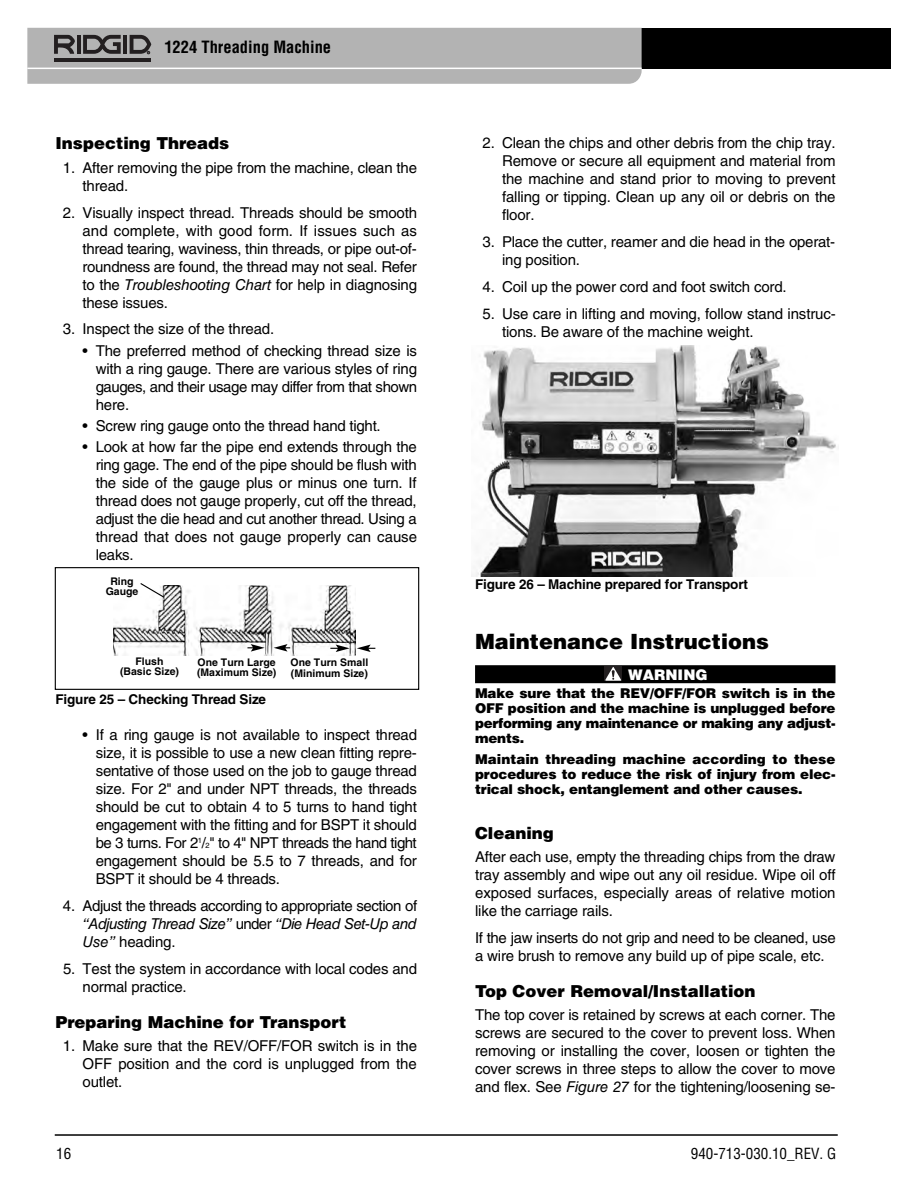
<style>
.page{position:relative;width:918px;height:1188px;background:#fff}
.page>*{position:absolute;margin:0;border:0;box-sizing:border-box;transform-origin:0 0}
.t1{font:900 21px "Helvetica LT Std";color:#000}
.t2{font:900 16.5px "Helvetica LT Std";color:#000}
.t3{font:700 condensed 16.5px "Helvetica LT Std";color:#000}
.t4{font:15px/18px "Helvetica LT Std";letter-spacing:-.01em;color:#000;text-align:justify}
.t5{font:condensed 15px "Helvetica LT Std";color:#000}
.t6{font:900 14.7px "Helvetica LT Std";color:#fff}
.t7{font:900 13.5px/15px "Helvetica LT Std";letter-spacing:-.015em;color:#000;text-align:justify}
.t8{font:700 13.5px "Helvetica LT Std";letter-spacing:-.01em;color:#000}
.t9{font:700 10.5px/10.5px "Helvetica LT Std";color:#000;text-align:center}
.s1{font-style:italic}
.s2{font-size:7.5px}
</style>
<div class="page">
<div style="left:475px;top:665px;width:361px;height:18px;background:#000"></div>
<div style="left:604px;top:666px;width:18px;height:15px;background:#231f20"></div>
<svg style="left:605px;top:667px;width:16px;height:14px"></svg>
<hr style="left:55px;top:1134px;width:783px;height:2px;background:#000">
<div style="left:463px;top:28px;width:428px;height:41px;background:#000"></div>
<svg style="left:27px;top:28px;width:615px;height:56px"></svg>
<img style="left:472px;top:345px;width:364px;height:231px">
<img style="left:113px;top:586px;width:243px;height:70px">
<div style="left:55px;top:567px;width:364px;height:123px;border:1px solid #000"></div>
<svg style="left:247px;top:644px;width:18px;height:8px"></svg>
<svg style="left:274px;top:644px;width:16px;height:8px"></svg>
<svg style="left:330px;top:645px;width:20px;height:7px"></svg>
<svg style="left:357px;top:645px;width:18px;height:7px"></svg>
<svg style="left:139px;top:583px;width:26px;height:16px"></svg>
<p class="t3" style="left:164px;top:41px;width:168px">1224 Threading Machine</p>
<p class="t2" style="left:56px;top:137px;width:175px">Inspecting Threads</p>
<p class="t4" style="left:82px;top:160px;width:336px;text-indent:-20px">1. After removing the pipe from the machine, clean the thread.</p>
<p class="t4" style="left:82px;top:205px;width:336px;text-indent:-19px">2. Visually inspect thread. Threads should be smooth and complete, with good form. If issues such as thread tearing, waviness, thin threads, or pipe out-of&shy;roundness are found, the thread may not seal. Refer to the <span class="s1">Troubleshooting Chart</span> for help in diagnosing these issues.</p>
<p class="t4" style="left:63px;top:322px;width:213px">3. Inspect the size of the thread.</p>
<p class="t4" style="left:96px;top:343px;width:323px;text-indent:-13px">• The preferred method of checking thread size is with a ring gauge. There are various styles of ring gauges, and their usage may differ from that shown here.</p>
<p class="t4" style="left:82px;top:418px;width:300px">• Screw ring gauge onto the thread hand tight.</p>
<p class="t4" style="left:96px;top:439px;width:323px;text-indent:-13px">• Look at how far the pipe end extends through the ring gage. The end of the pipe should be flush with the side of the gauge plus or minus one turn. If thread does not gauge properly, cut off the thread, adjust the die head and cut another thread. Using a thread that does not gauge properly can cause leaks.</p>
<p class="t9" style="left:106px;top:577px;width:34px">Ring<br>Gauge</p>
<p class="t9" style="left:120px;top:657px;width:60px">Flush (Basic Size)</p>
<p class="t9" style="left:197px;top:658px;width:81px;text-align:left">One Turn Large (Maximum Size)</p>
<p class="t9" style="left:291px;top:658px;width:79px;text-align:left">One Turn Small (Minimum Size)</p>
<p class="t8" style="left:56px;top:694px;width:212px">Figure 25 – Checking Thread Size</p>
<p class="t4" style="left:96px;top:727px;width:323px;text-indent:-13px">• If a ring gauge is not available to inspect thread size, it is possible to use a new clean fitting repre&shy;sentative of those used on the job to gauge thread size. For 2" and under NPT threads, the threads should be cut to obtain 4 to 5 turns to hand tight engagement with the fitting and for BSPT it should be 3 turns. For 2<sup>1</sup>/<span class="s2">2</span>" to 4" NPT threads the hand tight engagement should be 5.5 to 7 threads, and for BSPT it should be 4 threads.</p>
<p class="t4" style="left:83px;top:898px;width:336px;text-indent:-20px">4. Adjust the threads according to appropriate section of <span class="s1">“Adjusting Thread Size”</span> under <span class="s1">“Die Head Set-Up and Use”</span> heading.</p>
<p class="t4" style="left:83px;top:961px;width:336px;text-indent:-20px">5. Test the system in accordance with local codes and normal practice.</p>
<p class="t2" style="left:56px;top:1016px;width:292px">Preparing Machine for Transport</p>
<p class="t4" style="left:82px;top:1039px;width:336px;text-indent:-20px">1. Make sure that the REV/OFF/FOR switch is in the OFF position and the cord is unplugged from the outlet.</p>
<p class="t4" style="left:502px;top:135px;width:335px;text-indent:-20px">2. Clean the chips and other debris from the chip tray.<br>Remove or secure all equipment and material from the machine and stand prior to moving to prevent falling or tipping. Clean up any oil or debris on the floor.</p>
<p class="t4" style="left:502px;top:234px;width:335px;text-indent:-20px">3. Place the cutter, reamer and die head in the operat&shy;ing position.</p>
<p class="t4" style="left:483px;top:279px;width:306px">4. Coil up the power cord and foot switch cord.</p>
<p class="t4" style="left:502px;top:306px;width:335px;text-indent:-20px">5. Use care in lifting and moving, follow stand instruc&shy;tions. Be aware of the machine weight.</p>
<p class="t8" style="left:475px;top:579px;width:274px">Figure 26 – Machine prepared for Transport</p>
<h1 class="t1" style="left:475px;top:634px;width:296px">Maintenance Instructions</h1>
<p class="t6" style="left:628px;top:669px;width:81px">WARNING</p>
<p class="t7" style="left:475px;top:687px;width:362px">Make sure that the ReV/oFF/FoR switch is in the oFF position and the machine is unplugged before performing any maintenance or making any adjust&shy;ments.</p>
<p class="t7" style="left:475px;top:752px;width:362px">Maintain threading machine according to these procedures to reduce the risk of injury from elec&shy;trical shock, entanglement and other causes.</p>
<p class="t2" style="left:475px;top:827px;width:80px">Cleaning</p>
<p class="t4" style="left:475px;top:849px;width:362px">After each use, empty the threading chips from the draw tray assembly and wipe out any oil residue. Wipe oil off exposed surfaces, especially areas of relative motion like the carriage rails.</p>
<p class="t4" style="left:475px;top:930px;width:362px">If the jaw inserts do not grip and need to be cleaned, use a wire brush to remove any build up of pipe scale, etc.</p>
<p class="t2" style="left:475px;top:985px;width:282px">Top Cover Removal/Installation</p>
<p class="t4" style="left:475px;top:1008px;width:362px">The top cover is retained by screws at each corner. The screws are secured to the cover to prevent loss. When removing or installing the cover, loosen or tighten the cover screws in three steps to allow the cover to move and flex. See <span class="s1">Figure 27</span> for the tightening/loosening se -</p>
<p class="t5" style="left:56px;top:1147px;width:16px">16</p>
<p class="t5" style="left:691px;top:1147px;width:147px">940-713-030.10_REV. G</p>
</div>
